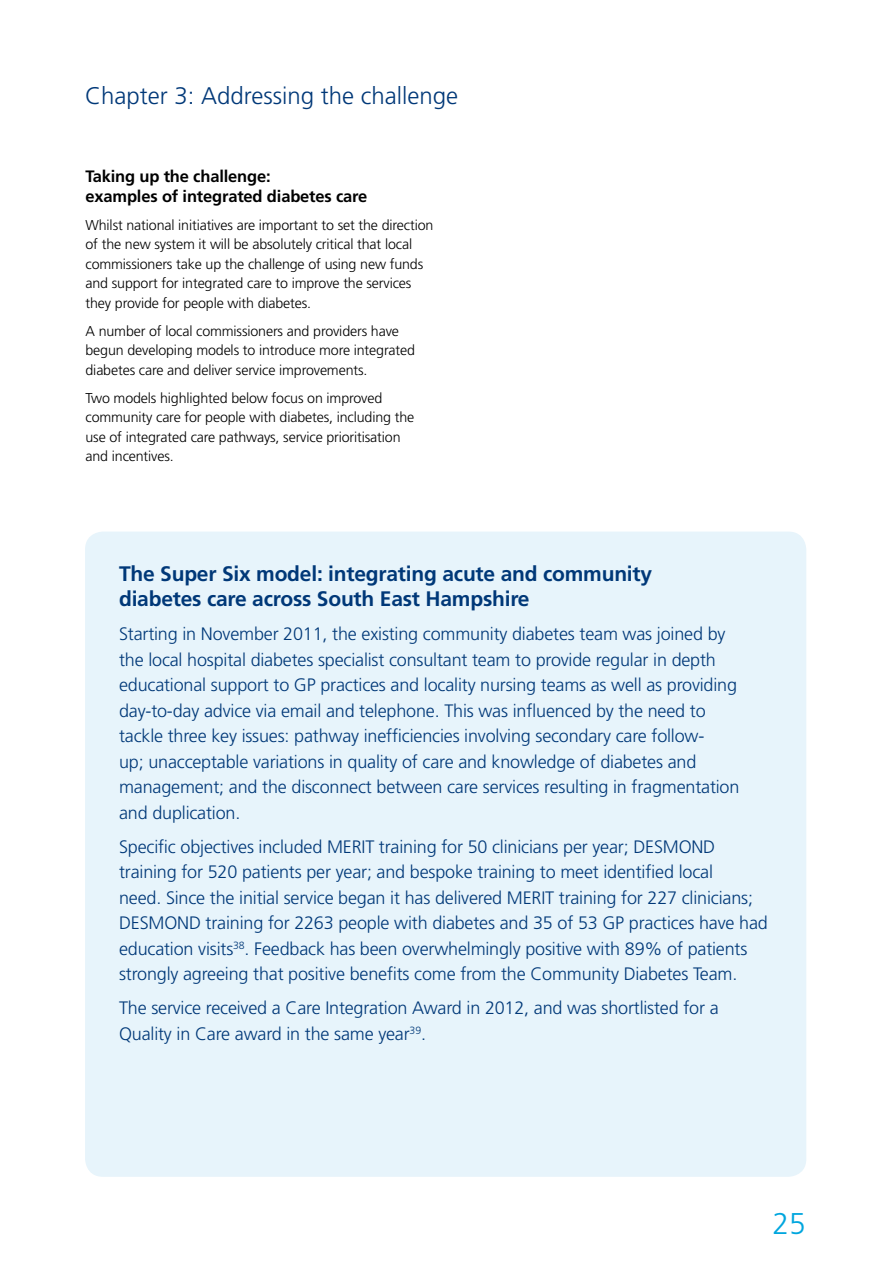
<style>
.page{position:relative;width:893px;height:1263px;background:#fff}
.page>*{position:absolute;margin:0;border:0;box-sizing:border-box;transform-origin:0 0}
.t1{font:300 30px "Frutiger";color:#00a6de}
.t2{font:300 24px "Frutiger";color:#003878}
.t3{font:700 21px/25.5px "Frutiger";letter-spacing:-.01em;color:#003878}
.t4{font:300 18px/25.5px "Frutiger";letter-spacing:-.01em;color:#003878}
.t5{font:700 16.5px/19.5px "Frutiger";letter-spacing:-.01em;color:#000}
.t6{font:300 14.25px/19.5px "Frutiger";letter-spacing:-.01em;color:#000}
</style>
<div class="page">
<div style="left:85px;top:531px;width:721px;height:646px;background:#e7f4fb;border-radius:18px"></div>
<h2 class="t2" style="left:85px;top:82px;width:375px">Chapter 3: Addressing the challenge</h2>
<p class="t5" style="left:86px;top:167px;width:283px">Taking up the challenge:<br>examples of integrated diabetes care</p>
<p class="t6" style="left:86px;top:215px;width:349px">Whilst national initiatives are important to set the direction of the new system it will be absolutely critical that local commissioners take up the challenge of using new funds and support for integrated care to improve the services they provide for people with diabetes.</p>
<p class="t6" style="left:86px;top:321px;width:331px">A number of local commissioners and providers have begun developing models to introduce more integrated diabetes care and deliver service improvements.</p>
<p class="t6" style="left:86px;top:388px;width:330px">Two models highlighted below focus on improved community care for people with diabetes, including the use of integrated care pathways, service prioritisation and incentives.</p>
<p class="t3" style="left:119px;top:561px;width:535px">The Super Six model: integrating acute and community diabetes care across South East Hampshire</p>
<p class="t4" style="left:119px;top:622px;width:622px">Starting in November 2011, the existing community diabetes team was joined by the local hospital diabetes specialist consultant team to provide regular in depth educational support to GP practices and locality nursing teams as well as providing day-to-day advice via email and telephone. This was influenced by the need to tackle three key issues: pathway inefficiencies involving secondary care follow-<br>up; unacceptable variations in quality of care and knowledge of diabetes and management; and the disconnect between care services resulting in fragmentation and duplication.</p>
<p class="t4" style="left:119px;top:834px;width:650px">Specific objectives included MERIT training for 50 clinicians per year; DESMOND training for 520 patients per year; and bespoke training to meet identified local<br>need. Since the initial service began it has delivered MERIT training for 227 clinicians; DESMOND training for 2263 people with diabetes and 35 of 53 GP practices have had education visits<sup>38</sup>. Feedback has been overwhelmingly positive with 89% of patients strongly agreeing that positive benefits come from the Community Diabetes Team.</p>
<p class="t4" style="left:119px;top:996px;width:601px">The service received a Care Integration Award in 2012, and was shortlisted for a<br>Quality in Care award in the same year<sup>39</sup>.</p>
<h1 class="t1" style="left:772px;top:1207px;width:35px">25</h1>
</div>
